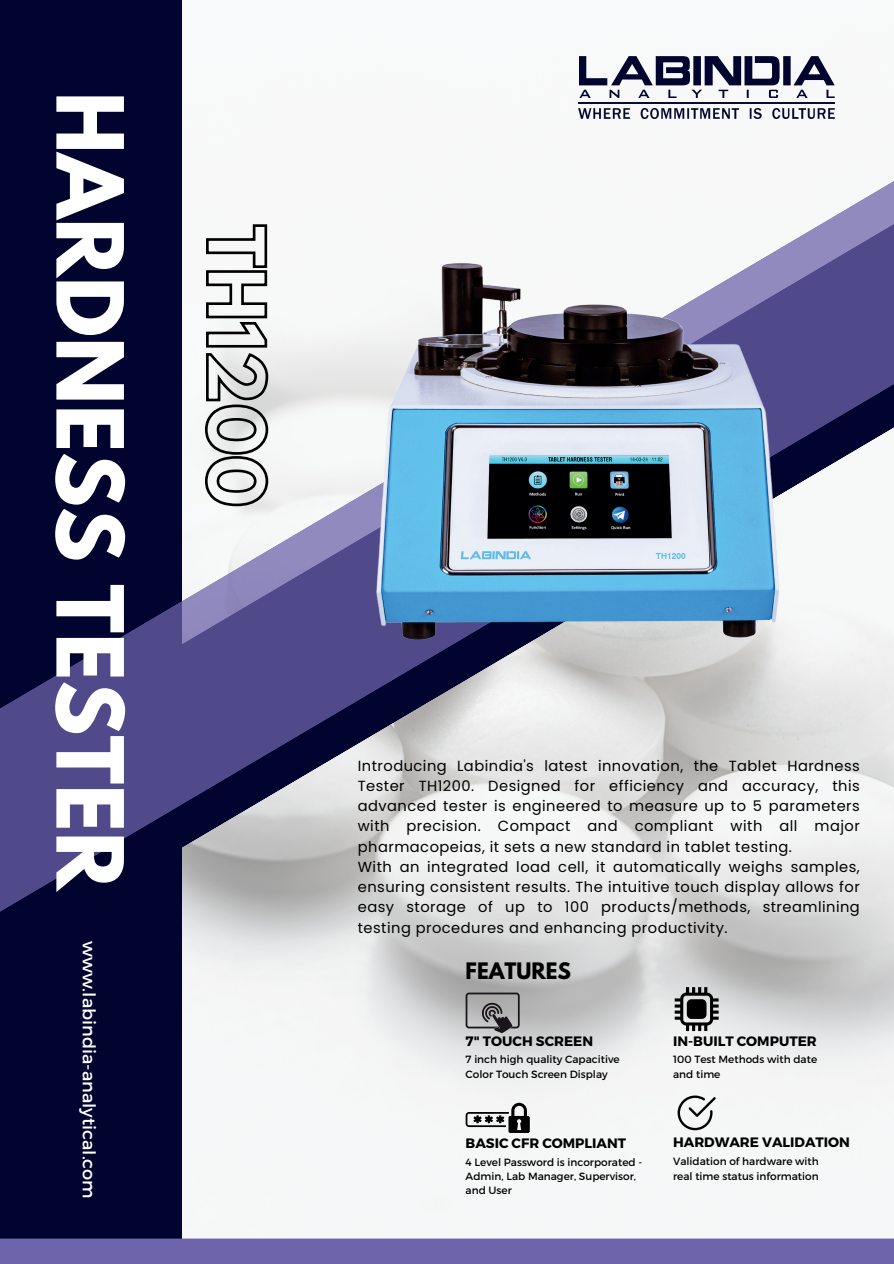
<style>
.page{position:relative;width:894px;height:1264px;background:#fff}
.page>*{position:absolute;margin:0;border:0;box-sizing:border-box;transform-origin:0 0}
.t1{font:700 81.75px "League Spartan";color:#fff}
.t2{font:700 20.1px "League Spartan";color:#000}
.t3{font:17.7px "Montserrat";color:#fff}
.t4{font:14.7px/20.2px "Poppins";letter-spacing:.03em;color:#000}
.t5{font:700 13.65px "Montserrat";color:#000}
.t6{font:10.5px/14.1px "Montserrat";color:#000}
</style>
<div class="page">
<img style="left:218px;top:84px;width:675px;height:1124px">
<svg style="left:182px;top:977px;width:711px;height:32px"></svg>
<div style="left:0;top:0;width:182px;height:1263px;background:#00042e"></div>
<svg style="left:674px;top:987px;width:44px;height:44px;background:#707171"></svg>
<svg style="left:0;top:679px;width:893px;height:298px"></svg>
<svg style="left:578px;top:56px;width:256px;height:42px"></svg>
<svg style="left:465px;top:992px;width:54px;height:41px;background:#8b8b8c"></svg>
<svg style="left:465px;top:1102px;width:64px;height:30px"></svg>
<div style="left:0;top:1238px;width:893px;height:25px;background:#6d64ac"></div>
<img style="left:50px;top:102px;width:843px;height:693px">
<svg style="left:203px;top:223px;width:67px;height:284px"></svg>
<svg style="left:677px;top:1095px;width:38px;height:35px"></svg>
<h1 class="t1" style="left:153px;top:91px;width:802px;rotate:90deg">HARDNESS TESTER</h1>
<p class="t3" style="left:100px;top:941px;width:259px;rotate:90deg">www.labindia-analytical.com</p>
<p class="t4" style="left:358px;top:755px;width:503px">Introducing Labindia's latest innovation, the Tablet Hardness Tester TH1200. Designed for efficiency and accuracy, this advanced tester is engineered to measure up to 5 parameters with precision. Compact and compliant with all major pharmacopeias, it sets a new standard in tablet testing.<br>With an integrated load cell, it automatically weighs samples, ensuring consistent results. The intuitive touch display allows for easy storage of up to 100 products/methods, streamlining testing procedures and enhancing productivity.</p>
<h2 class="t2" style="left:465px;top:954px;width:107px">FEATURES</h2>
<p class="t5" style="left:465px;top:1032px;width:129px">7" TOUCH SCREEN</p>
<p class="t5" style="left:673px;top:1032px;width:145px">IN-BUILT COMPUTER</p>
<p class="t6" style="left:465px;top:1052px;width:156px">7 inch high quality Capacitive<br>Color Touch Screen Display</p>
<p class="t6" style="left:673px;top:1052px;width:145px">100 Test Methods with date and time</p>
<p class="t5" style="left:465px;top:1134px;width:162px">BASIC CFR COMPLIANT</p>
<p class="t5" style="left:673px;top:1134px;width:178px">HARDWARE VALIDATION</p>
<p class="t6" style="left:465px;top:1155px;width:178px">4 Level Password is incorporated -<br>Admin, Lab Manager, Supervisor, and User</p>
<p class="t6" style="left:673px;top:1154px;width:147px">Validation of hardware with real time status information</p>
</div>
